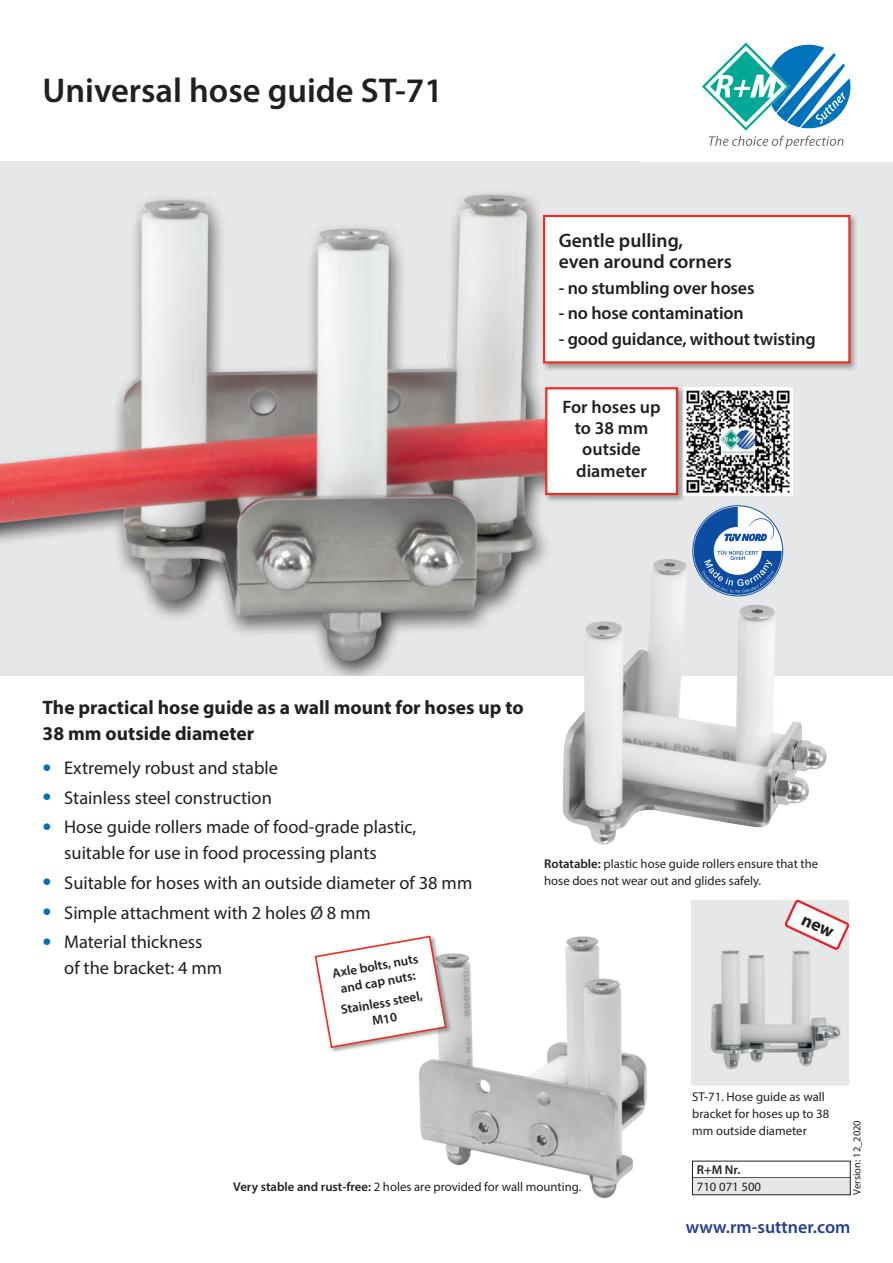
<style>
.page{position:relative;width:893px;height:1263px;background:#fff}
.page>*{position:absolute;margin:0;border:0;box-sizing:border-box;transform-origin:0 0}
.t1{font:600 34.5px "Myriad Pro";color:#231f20}
.t2{font:700 19.5px/25.5px "Myriad Pro";color:#231f20}
.t3{font:600 19.5px/21.3px "Myriad Pro";color:#231f20}
.t4{font:18.45px/25.5px "Myriad Pro";color:#231f20}
.t5{font:600 18px/21.3px "Myriad Pro";letter-spacing:-.01em;color:#231f20;text-align:center}
.t6{font:600 18px "Myriad Pro";color:#253f8e}
.t7{font:600 13.2px/16.5px "Myriad Pro";color:#231f20;text-align:center}
.t8{font:13.2px "Myriad Pro";color:#231f20}
.t9{font:12.75px/17px "Myriad Pro";color:#231f20}
.t10{font:600 12.75px "Myriad Pro";color:#231f20}
.t11{font:10.5px "Myriad Pro";color:#231f20}
.s1{font-size:31.8px;color:#0073bc}
.s2{font-weight:600}
</style>
<div class="page">
<div style="left:0;top:162px;width:893px;height:514px;background:#e6e7e9"></div>
<img style="left:0;top:193px;width:546px;height:483px">
<div style="left:543px;top:385px;width:143px;height:118px;background:#231f20;opacity:.4"></div>
<div style="left:545px;top:387px;width:133px;height:108px;background:#fff;border:2px solid #ee2e22"></div>
<div style="left:691px;top:900px;width:158px;height:186px;background:#e6e7e9;border-radius:2px"></div>
<img style="left:710px;top:950px;width:131px;height:120px">
<img style="left:563px;top:560px;width:223px;height:284px">
<img style="left:418px;top:936px;width:229px;height:263px">
<svg style="left:702px;top:43px;width:148px;height:106px"></svg>
<hr style="left:693px;top:1177px;width:157px;height:1px;background:#231f20">
<div style="left:693px;top:1178px;width:157px;height:17px;background:#e6e7e9"></div>
<div style="left:692px;top:1161px;width:158px;height:34px;border:1px solid #231f20"></div>
<div style="left:541px;top:213px;width:318px;height:159px;background:#231f20;opacity:.4"></div>
<div style="left:543px;top:215px;width:307px;height:148px;background:#fff;border:2px solid #ee2e22"></div>
<div style="left:314px;top:935px;width:138px;height:119px;background:#231f20;opacity:.4"></div>
<svg style="left:314px;top:935px;width:133px;height:114px"></svg>
<img style="left:684px;top:387px;width:108px;height:109px">
<svg style="left:694px;top:507px;width:88px;height:88px"></svg>
<svg style="left:783px;top:899px;width:67px;height:53px"></svg>
<h1 class="t1" style="left:43px;top:69px;width:402px">Universal hose guide ST-71</h1>
<p class="t3" style="left:559px;top:229px;width:175px">Gentle pulling,<br>even around corners</p>
<p class="t5" style="left:559px;top:277px;width:197px">- no stumbling over hoses</p>
<p class="t5" style="left:559px;top:302px;width:186px">- no hose contamination</p>
<p class="t5" style="left:559px;top:328px;width:259px">- good guidance, without twisting</p>
<p class="t5" style="left:562px;top:396px;width:100px">For hoses up to 38 mm outside diameter</p>
<p class="t2" style="left:43px;top:694px;width:483px">The practical hose guide as a wall mount for hoses up to<br>38 mm outside diameter</p>
<p class="t4" style="left:43px;top:755px;width:237px"><span class="s1">•</span> Extremely robust and stable</p>
<p class="t4" style="left:43px;top:784px;width:231px"><span class="s1">•</span> Stainless steel construction</p>
<p class="t4" style="left:64px;top:814px;width:354px;text-indent:-22px"><span class="s1">•</span> Hose guide rollers made of food-grade plastic, suitable for use in food processing plants</p>
<p class="t4" style="left:43px;top:869px;width:431px"><span class="s1">•</span> Suitable for hoses with an outside diameter of 38 mm</p>
<p class="t4" style="left:43px;top:899px;width:330px"><span class="s1">•</span> Simple attachment with 2 holes Ø 8 mm</p>
<p class="t4" style="left:64px;top:929px;width:159px;text-indent:-22px"><span class="s1">•</span> Material thickness of the bracket: 4 mm</p>
<p class="t7" style="left:331px;top:965px;width:89px;rotate:-10deg">Axle bolts, nuts and cap nuts:</p>
<p class="t7" style="left:339px;top:1001px;width:84px;rotate:-10deg">Stainless steel,<br>M10</p>
<p class="t8" style="left:341px;top:972px;width:71px;rotate:-10deg">Muttern und</p>
<p class="t7" style="left:337px;top:1010px;width:92px;rotate:-10deg">Rostfreier Stahl,<br>M10</p>
<p class="t9" style="left:544px;top:854px;width:276px"><span class="s2">Rotatable:</span> plastic hose guide rollers ensure that the hose does not wear out and glides safely.</p>
<p class="t9" style="left:692px;top:1088px;width:139px">ST-71. Hose guide as wall bracket for hoses up to 38 mm outside diameter</p>
<p class="t9" style="left:233px;top:1178px;width:350px"><span class="s2">Very stable and rust-free:</span> 2 holes are provided for wall mounting.</p>
<p class="t10" style="left:697px;top:1161px;width:45px">R+M Nr.</p>
<p class="t9" style="left:697px;top:1178px;width:66px">710 071 500</p>
<p class="t11" style="left:850px;top:1194px;width:76px;rotate:-90deg">Version: 12_2020</p>
<p class="t6" style="left:686px;top:1215px;width:166px">www.rm-suttner.com</p>
</div>
